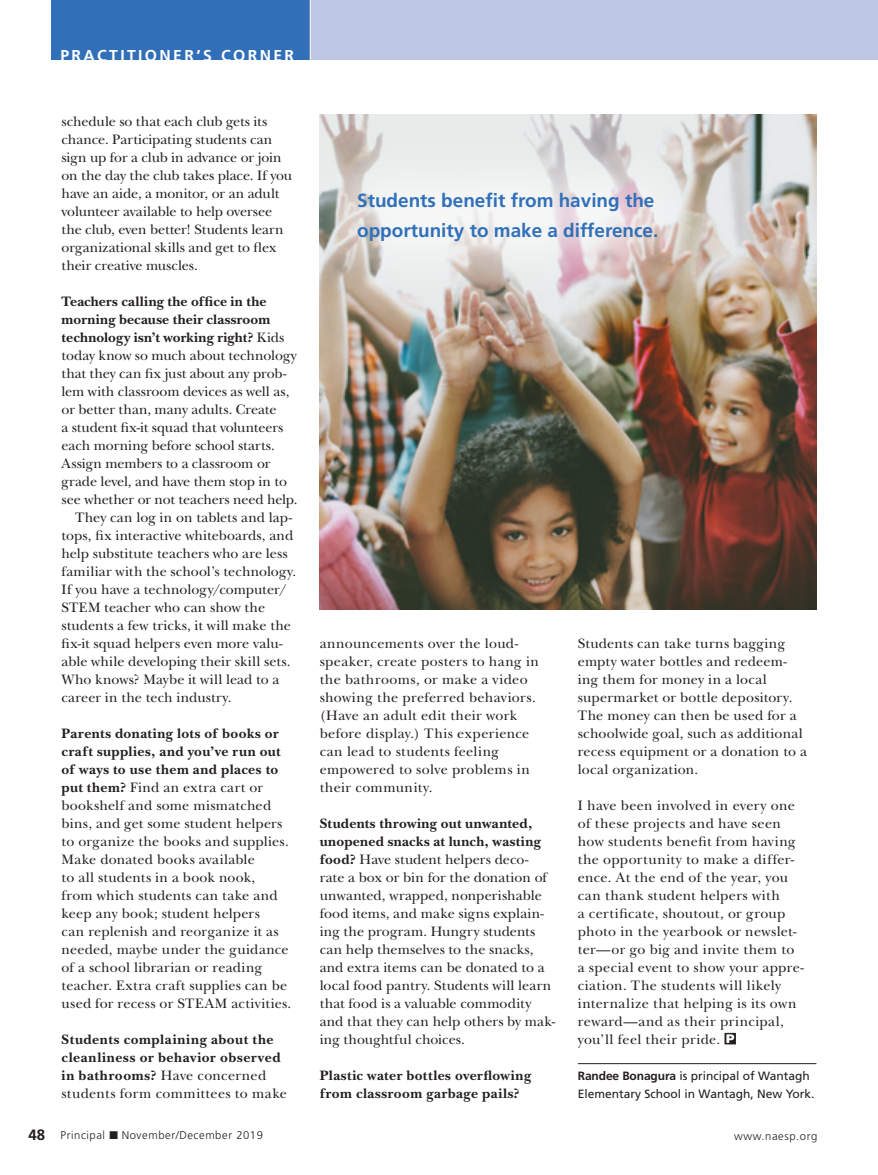
<style>
.page{position:relative;width:878px;height:1175px;background:#fff}
.page>*{position:absolute;margin:0;border:0;box-sizing:border-box;transform-origin:0 0}
.PullQuote_Blue{font:700 18.9px/30px "Frutiger";color:#3170b8}
.t1{font:700 15.75px "Frutiger";letter-spacing:.15em;color:#fff}
.Body_Indent{font:14.25px/18px "New Baskerville";letter-spacing:.01em;color:#231f20}
.Body_Indent-2{font:700 14.25px/18px "New Baskerville";letter-spacing:.035em;color:#231f20}
.AuthorBio{font:12px/18px "Frutiger";color:#231f20}
.t2{font:300 11.25px "Frutiger";letter-spacing:.05em;color:#231f20}
.s1{font-weight:700}
.s2{font-weight:400}
.s3{font-weight:700;font-size:15px}
</style>
<div class="page">
<div style="left:51px;top:0;width:259px;height:60px;background:#3170b8"></div>
<div style="left:310px;top:0;width:568px;height:60px;background:#bdc7e4"></div>
<hr style="left:310px;top:0;width:1px;height:60px;background:#fff">
<hr style="left:578px;top:1063px;width:238px;height:1px;background:#231f20">
<svg style="left:724px;top:1032px;width:12px;height:12px"></svg>
<img style="left:320px;top:114px;width:496px;height:495px">
<div style="left:290px;top:124px;width:433px;height:184px;background:#fff;opacity:.75"></div>
<p class="t1" style="left:60px;top:46px;width:235px">PRACTITIONER’S CORNER</p>
<p class="Body_Indent" style="left:62px;top:112px;width:232px">schedule so that each club gets its chance. Participating students can sign up for a club in advance or join on the day the club takes place. If you have an aide, a monitor, or an adult volunteer available to help oversee the club, even better! Students learn organizational skills and get to flex their creative muscles.</p>
<p class="Body_Indent" style="left:62px;top:292px;width:238px"><span class="s1">Teachers calling the office in the morning because their classroom technology isn’t working right?</span> Kids today know so much about technology that they can fix just about any prob&shy;lem with classroom devices as well as, or better than, many adults. Create<br>a student fix-it squad that volunteers each morning before school starts.<br>Assign members to a classroom or grade level, and have them stop in to see whether or not teachers need help.</p>
<p class="Body_Indent" style="left:62px;top:508px;width:236px;text-indent:14px">They can log in on tablets and lap&shy;tops, fix interactive whiteboards, and help substitute teachers who are less familiar with the school’s technology.<br>If you have a technology/computer/ STEM teacher who can show the students a few tricks, it will make the fix-it squad helpers even more valu&shy;able while developing their skill sets.<br>Who knows? Maybe it will lead to a career in the tech industry.</p>
<p class="Body_Indent" style="left:62px;top:724px;width:231px"><span class="s1">Parents donating lots of books or craft supplies, and you’ve run out of ways to use them and places to put them?</span> Find an extra cart or bookshelf and some mismatched bins, and get some student helpers to organize the books and supplies.<br>Make donated books available<br>to all students in a book nook,<br>from which students can take and keep any book; student helpers<br>can replenish and reorganize it as needed, maybe under the guidance of a school librarian or reading teacher. Extra craft supplies can be used for recess or STEAM activities.</p>
<p class="Body_Indent-2" style="left:62px;top:1030px;width:227px">Students complaining about the cleanliness or behavior observed in bathrooms? <span class="s2">Have concerned students form committees to make</span></p>
<p class="PullQuote_Blue" style="left:357px;top:185px;width:303px">Students benefit from having the opportunity to make a difference.</p>
<p class="Body_Indent" style="left:320px;top:634px;width:221px">announcements over the loud&shy;speaker, create posters to hang in the bathrooms, or make a video showing the preferred behaviors. (Have an adult edit their work before display.) This experience can lead to students feeling empowered to solve problems in their community.</p>
<p class="Body_Indent" style="left:320px;top:814px;width:237px"><span class="s1">Students throwing out unwanted, unopened snacks at lunch, wasting food?</span> Have student helpers deco&shy;rate a box or bin for the donation of unwanted, wrapped, nonperishable food items, and make signs explain&shy;ing the program. Hungry students can help themselves to the snacks, and extra items can be donated to a local food pantry. Students will learn that food is a valuable commodity and that they can help others by mak&shy;ing thoughtful choices.</p>
<p class="Body_Indent-2" style="left:320px;top:1066px;width:213px">Plastic water bottles overflowing from classroom garbage pails?</p>
<p class="Body_Indent" style="left:578px;top:634px;width:231px">Students can take turns bagging empty water bottles and redeem&shy;ing them for money in a local supermarket or bottle depository.<br>The money can then be used for a schoolwide goal, such as additional recess equipment or a donation to a local organization.</p>
<p class="Body_Indent" style="left:578px;top:796px;width:228px">I have been involved in every one of these projects and have seen how students benefit from having the opportunity to make a differ&shy;ence. At the end of the year, you can thank student helpers with<br>a certificate, shoutout, or group photo in the yearbook or newslet&shy;ter—or go big and invite them to a special event to show your appre&shy;ciation. The students will likely internalize that helping is its own reward—and as their principal, you’ll feel their pride.</p>
<p class="AuthorBio" style="left:578px;top:1067px;width:238px"><span class="s1">Randee Bonagura</span> is principal of Wantagh<br>Elementary School in Wantagh, New York.</p>
<p class="t2" style="left:28px;top:1129px;width:236px"><span class="s3">48</span> Principal ■ November/December 2019</p>
<p class="t2" style="left:734px;top:1129px;width:85px">www.naesp.org</p>
</div>
